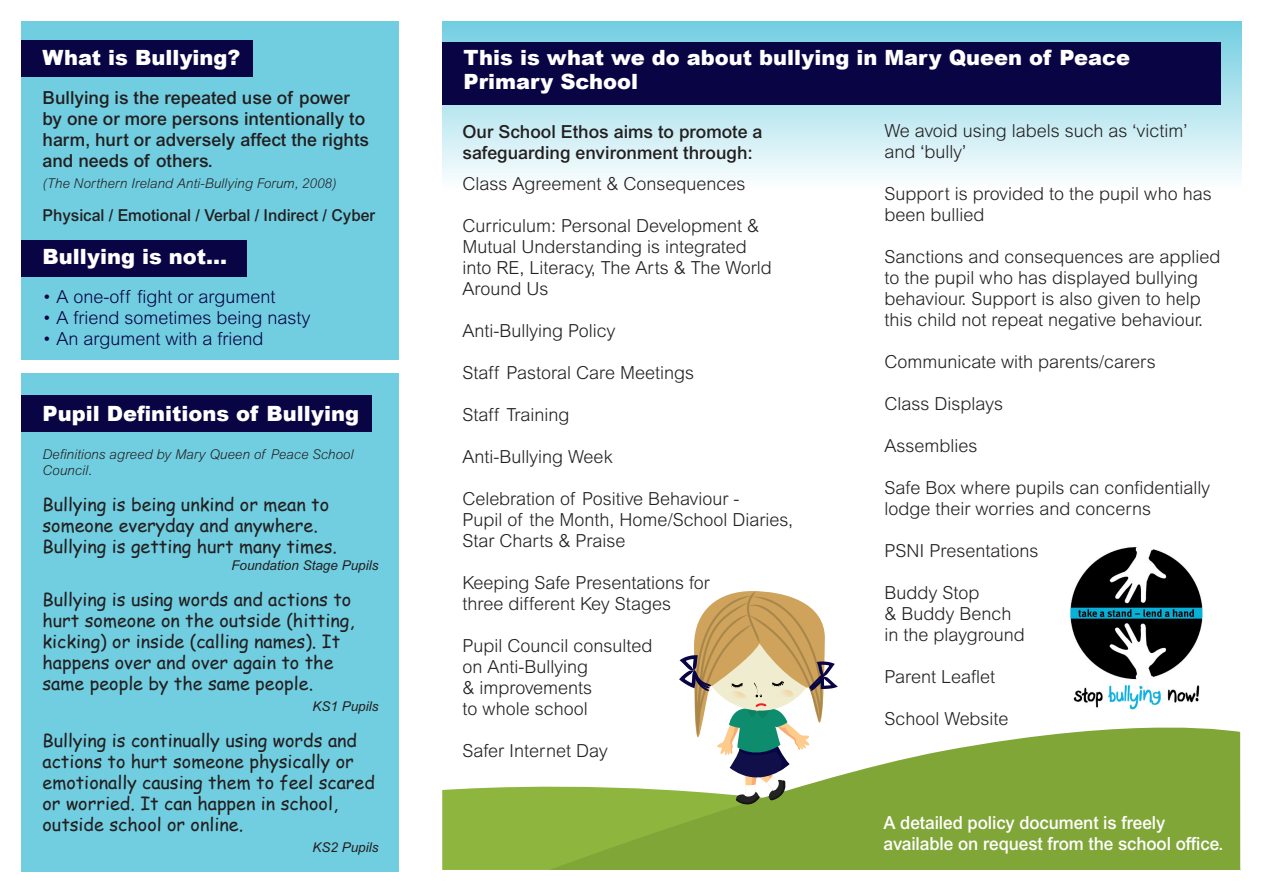
<style>
.page{position:relative;width:1263px;height:893px;background:#fff}
.page>*{position:absolute;margin:0;border:0;box-sizing:border-box;transform-origin:0 0}
.t1{font:900 21px/24px "Arial";color:#fff}
.t2{font:300 18px/21px "Arial MT Std";color:#231f20}
.t3{font:18px/21px "Comic Sans MS";color:#231f20}
.t4{font:500 18px/21px "Arial";color:#231f20}
.t5{font:300 18px "Arial MT Std";color:#090444}
.t6{font:500 18px/21px "Arial";letter-spacing:-.005em;color:#fff}
.t7{font:500 16.5px "Arial";letter-spacing:-.005em;color:#231f20}
.t8{font:italic 300 13.5px/16.5px "Arial";color:#231f20}
.t9{font:italic 13.5px "Arial";color:#231f20}
</style>
<div class="page">
<svg style="left:442px;top:780px;width:800px;height:90px;background:#99bd52"></svg>
<svg style="left:442px;top:21px;width:800px;height:158px;background:#bee6ef"></svg>
<svg style="left:549px;top:727px;width:691px;height:143px;fill:#81a638"></svg>
<div style="left:21px;top:21px;width:378px;height:350px;background:#71cee1"></div>
<div style="left:21px;top:366px;width:378px;height:506px;background:#71cee1"></div>
<div style="left:21px;top:41px;width:232px;height:36px;background:#090444"></div>
<div style="left:21px;top:240px;width:226px;height:36px;background:#090444"></div>
<div style="left:21px;top:396px;width:351px;height:36px;background:#090444"></div>
<div style="left:9px;top:360px;width:403px;height:13px;background:#fff"></div>
<img style="left:1070px;top:547px;width:133px;height:163px">
<div style="left:442px;top:43px;width:778px;height:62px;background:#090444"></div>
<svg style="left:679px;top:591px;width:159px;height:240px"></svg>
<p class="t1" style="left:43px;top:45px;width:199px">What is Bullying?</p>
<p class="t4" style="left:43px;top:87px;width:328px">Bullying is the repeated use of power by one or more persons intentionally to harm, hurt or adversely affect the rights and needs of others.</p>
<p class="t8" style="left:43px;top:175px;width:296px">(The Northern Ireland Anti-Bullying Forum, 2008)</p>
<p class="t7" style="left:43px;top:206px;width:334px">Physical / Emotional / Verbal / Indirect / Cyber</p>
<p class="t1" style="left:43px;top:244px;width:186px">Bullying is not...</p>
<p class="t5" style="left:43px;top:287px;width:235px">• A one-off fight or argument</p>
<p class="t5" style="left:43px;top:308px;width:270px">• A friend sometimes being nasty</p>
<p class="t5" style="left:43px;top:329px;width:223px">• An argument with a friend</p>
<p class="t1" style="left:43px;top:401px;width:318px">Pupil Definitions of Bullying</p>
<p class="t8" style="left:43px;top:446px;width:312px">Definitions agreed by Mary Queen of Peace School<br>Council.</p>
<p class="t3" style="left:43px;top:494px;width:288px">Bullying is being unkind or mean to someone everyday and anywhere.</p>
<p class="t3" style="left:43px;top:536px;width:296px">Bullying is getting hurt many times.</p>
<p class="t9" style="left:231px;top:557px;width:149px">Foundation Stage Pupils</p>
<p class="t3" style="left:43px;top:588px;width:313px">Bullying is using words and actions to hurt someone on the outside (hitting, kicking) or inside (calling names). It happens over and over again to the same people by the same people.</p>
<p class="t9" style="left:312px;top:698px;width:68px">KS1 Pupils</p>
<p class="t3" style="left:43px;top:729px;width:334px">Bullying is continually using words and actions to hurt someone physically or emotionally causing them to feel scared or worried. It can happen in school, outside school or online.</p>
<p class="t9" style="left:312px;top:839px;width:68px">KS2 Pupils</p>
<p class="t1" style="left:463px;top:45px;width:668px">This is what we do about bullying in Mary Queen of Peace<br>Primary School</p>
<p class="t4" style="left:462px;top:121px;width:302px">Our School Ethos aims to promote a safeguarding environment through:</p>
<p class="t2" style="left:462px;top:173px;width:285px">Class Agreement &amp; Consequences</p>
<p class="t2" style="left:462px;top:215px;width:298px">Curriculum: Personal Development &amp;</p>
<p class="t2" style="left:462px;top:236px;width:311px">Mutual Understanding is integrated into RE, Literacy, The Arts &amp; The World<br>Around Us</p>
<p class="t2" style="left:462px;top:320px;width:155px">Anti-Bullying Policy</p>
<p class="t2" style="left:462px;top:362px;width:233px">Staff Pastoral Care Meetings</p>
<p class="t2" style="left:462px;top:404px;width:108px">Staff Training</p>
<p class="t2" style="left:462px;top:446px;width:152px">Anti-Bullying Week</p>
<p class="t2" style="left:462px;top:488px;width:279px">Celebration of Positive Behaviour -</p>
<p class="t2" style="left:462px;top:509px;width:332px">Pupil of the Month, Home/School Diaries,</p>
<p class="t2" style="left:462px;top:530px;width:165px">Star Charts &amp; Praise</p>
<p class="t2" style="left:462px;top:572px;width:249px">Keeping Safe Presentations for</p>
<p class="t2" style="left:462px;top:593px;width:210px">three different Key Stages</p>
<p class="t2" style="left:462px;top:635px;width:192px">Pupil Council consulted</p>
<p class="t2" style="left:462px;top:656px;width:127px">on Anti-Bullying</p>
<p class="t2" style="left:462px;top:677px;width:131px">&amp; improvements</p>
<p class="t2" style="left:462px;top:698px;width:127px">to whole school</p>
<p class="t2" style="left:462px;top:740px;width:147px">Safer Internet Day</p>
<p class="t2" style="left:884px;top:120px;width:305px">We avoid using labels such as ‘victim’ and ‘bully’</p>
<p class="t2" style="left:884px;top:183px;width:329px">Support is provided to the pupil who has been bullied</p>
<p class="t2" style="left:884px;top:246px;width:337px">Sanctions and consequences are applied to the pupil who has displayed bullying behaviour. Support is also given to help this child not repeat negative behaviour.</p>
<p class="t2" style="left:884px;top:351px;width:273px">Communicate with parents/carers</p>
<p class="t2" style="left:884px;top:393px;width:120px">Class Displays</p>
<p class="t2" style="left:884px;top:435px;width:94px">Assemblies</p>
<p class="t2" style="left:884px;top:477px;width:327px">Safe Box where pupils can confidentially lodge their worries and concerns</p>
<p class="t2" style="left:884px;top:540px;width:155px">PSNI Presentations</p>
<p class="t2" style="left:884px;top:582px;width:97px">Buddy Stop</p>
<p class="t2" style="left:884px;top:603px;width:128px">&amp; Buddy Bench</p>
<p class="t2" style="left:884px;top:624px;width:142px">in the playground</p>
<p class="t2" style="left:884px;top:666px;width:112px">Parent Leaflet</p>
<p class="t2" style="left:884px;top:708px;width:126px">School Website</p>
<p class="t6" style="left:883px;top:812px;width:341px">A detailed policy document is freely available on request from the school office.</p>
</div>
